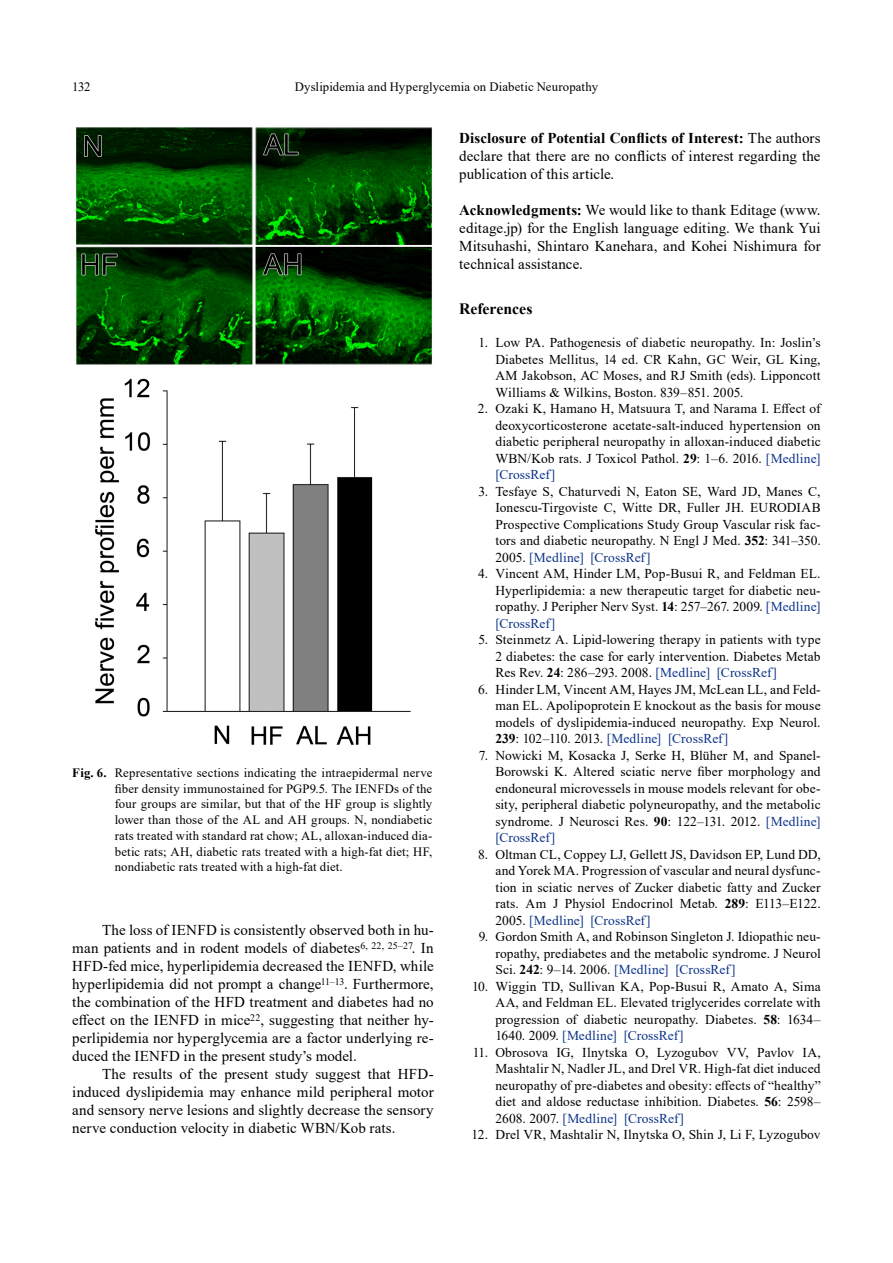
<style>
.page{position:relative;width:893px;height:1263px;background:#fff}
.page>*{position:absolute;margin:0;border:0;box-sizing:border-box;transform-origin:0 0}
.t1{font:700 15.75px "Times New Roman";letter-spacing:-.005em;color:#000}
.t2{font:15px/18px "Times New Roman";letter-spacing:.005em;color:#000;text-align:justify}
.t3{font:13.5px/16.5px "Times New Roman";letter-spacing:.005em;color:#000;text-align:justify}
.t4{font:12.75px/15.8px "Times New Roman";letter-spacing:.01em;color:#000;text-align:justify}
.s1{font-weight:700}
.s2{color:#0c3388}
</style>
<div class="page">
<img style="left:76px;top:128px;width:356px;height:617px">
<p class="t4" style="left:72px;top:79px;width:20px">132</p>
<p class="t4" style="left:295px;top:79px;width:305px">Dyslipidemia and Hyperglycemia on Diabetic Neuropathy</p>
<p class="t4" style="left:115px;top:764px;width:319px;text-indent:-43px"><span class="s1">Fig. 6.</span> Representative sections indicating the intraepidermal nerve fiber density immunostained for PGP9.5. The IENFDs of the four groups are similar, but that of the HF group is slightly lower than those of the AL and AH groups. N, nondiabetic rats treated with standard rat chow; AL, alloxan-induced dia&shy;betic rats; AH, diabetic rats treated with a high-fat diet; HF, nondiabetic rats treated with a high-fat diet.</p>
<p class="t2" style="left:72px;top:920px;width:363px;text-indent:30px">The loss of IENFD is consistently observed both in hu&shy;man patients and in rodent models of diabetes<sup>6,</sup> <sup>22,</sup> <sup>25–27</sup>. In HFD-fed mice, hyperlipidemia decreased the IENFD, while hyperlipidemia did not prompt a change<sup>11–13</sup>. Furthermore, the combination of the HFD treatment and diabetes had no effect on the IENFD in mice<sup>22</sup>, suggesting that neither hy&shy;perlipidemia nor hyperglycemia are a factor underlying re&shy;duced the IENFD in the present study’s model.</p>
<p class="t2" style="left:72px;top:1064px;width:363px;text-indent:30px">The results of the present study suggest that HFD&shy;induced dyslipidemia may enhance mild peripheral motor and sensory nerve lesions and slightly decrease the sensory nerve conduction velocity in diabetic WBN/Kob rats.</p>
<p class="t2" style="left:459px;top:128px;width:363px"><span class="s1">Disclosure of Potential Conflicts of Interest:</span> The authors declare that there are no conflicts of interest regarding the publication of this article.</p>
<p class="t2" style="left:459px;top:200px;width:363px"><span class="s1">Acknowledgments:</span> We would like to thank Editage (www. editage.jp) for the English language editing. We thank Yui Mitsuhashi, Shintaro Kanehara, and Kohei Nishimura for technical assistance.</p>
<p class="t1" style="left:459px;top:297px;width:75px">References</p>
<p class="t3" style="left:495px;top:334px;width:327px;text-indent:-17px">1. Low PA. Pathogenesis of diabetic neuropathy. In: Joslin’s Diabetes Mellitus, 14 ed. CR Kahn, GC Weir, GL King, AM Jakobson, AC Moses, and RJ Smith (eds). Lipponcott Williams &amp; Wilkins, Boston. 839–851. 2005.</p>
<p class="t3" style="left:495px;top:400px;width:327px;text-indent:-18px">2. Ozaki K, Hamano H, Matsuura T, and Narama I. Effect of deoxycorticosterone acetate-salt-induced hypertension on diabetic peripheral neuropathy in alloxan-induced diabetic WBN/Kob rats. J Toxicol Pathol. <span class="s1">29</span>: 1–6. 2016. <span class="s2">[Medline] [CrossRef]</span></p>
<p class="t3" style="left:495px;top:482px;width:327px;text-indent:-17px">3. Tesfaye S, Chaturvedi N, Eaton SE, Ward JD, Manes C, Ionescu-Tirgoviste C, Witte DR, Fuller JH. EURODIAB Prospective Complications Study Group Vascular risk fac&shy;tors and diabetic neuropathy. N Engl J Med. <span class="s1">352</span>: 341–350.<br>2005. <span class="s2">[Medline] [CrossRef]</span></p>
<p class="t3" style="left:495px;top:565px;width:327px;text-indent:-17px">4. Vincent AM, Hinder LM, Pop-Busui R, and Feldman EL.<br>Hyperlipidemia: a new therapeutic target for diabetic neu&shy;ropathy. J Peripher Nerv Syst. <span class="s1">14</span>: 257–267. 2009. <span class="s2">[Medline] [CrossRef]</span></p>
<p class="t3" style="left:495px;top:631px;width:327px;text-indent:-17px">5. Steinmetz A. Lipid-lowering therapy in patients with type 2 diabetes: the case for early intervention. Diabetes Metab Res Rev. <span class="s1">24</span>: 286–293. 2008. <span class="s2">[Medline] [CrossRef]</span></p>
<p class="t3" style="left:495px;top:680px;width:327px;text-indent:-17px">6. Hinder LM, Vincent AM, Hayes JM, McLean LL, and Feld&shy;man EL. Apolipoprotein E knockout as the basis for mouse models of dyslipidemia-induced neuropathy. Exp Neurol.<br><span class="s1">239</span>: 102–110. 2013. <span class="s2">[Medline] [CrossRef]</span></p>
<p class="t3" style="left:495px;top:746px;width:327px;text-indent:-16px">7. Nowicki M, Kosacka J, Serke H, Blüher M, and Spanel-Borowski K. Altered sciatic nerve fiber morphology and endoneural microvessels in mouse models relevant for obe&shy;sity, peripheral diabetic polyneuropathy, and the metabolic syndrome. J Neurosci Res. <span class="s1">90</span>: 122–131. 2012. <span class="s2">[Medline] [CrossRef]</span></p>
<p class="t3" style="left:495px;top:845px;width:327px;text-indent:-17px">8. Oltman CL, Coppey LJ, Gellett JS, Davidson EP, Lund DD, and Yorek MA. Progression of vascular and neural dysfunc&shy;tion in sciatic nerves of Zucker diabetic fatty and Zucker rats. Am J Physiol Endocrinol Metab. <span class="s1">289</span>: E113–E122.<br>2005. <span class="s2">[Medline] [CrossRef]</span></p>
<p class="t3" style="left:495px;top:928px;width:327px;text-indent:-17px">9. Gordon Smith A, and Robinson Singleton J. Idiopathic neu&shy;ropathy, prediabetes and the metabolic syndrome. J Neurol Sci. <span class="s1">242</span>: 9–14. 2006. <span class="s2">[Medline] [CrossRef]</span></p>
<p class="t3" style="left:495px;top:977px;width:327px;text-indent:-23px">10. Wiggin TD, Sullivan KA, Pop-Busui R, Amato A, Sima AA, and Feldman EL. Elevated triglycerides correlate with progression of diabetic neuropathy. Diabetes. <span class="s1">58</span>: 1634– 1640. 2009. <span class="s2">[Medline] [CrossRef]</span></p>
<p class="t3" style="left:495px;top:1043px;width:327px;text-indent:-23px">11. Obrosova IG, Ilnytska O, Lyzogubov VV, Pavlov IA, Mashtalir N, Nadler JL, and Drel VR. High-fat diet induced neuropathy of pre-diabetes and obesity: effects of “healthy” diet and aldose reductase inhibition. Diabetes. <span class="s1">56</span>: 2598– 2608. 2007. <span class="s2">[Medline] [CrossRef]</span></p>
<p class="t3" style="left:471px;top:1126px;width:351px">12. Drel VR, Mashtalir N, Ilnytska O, Shin J, Li F, Lyzogubov</p>
</div>
